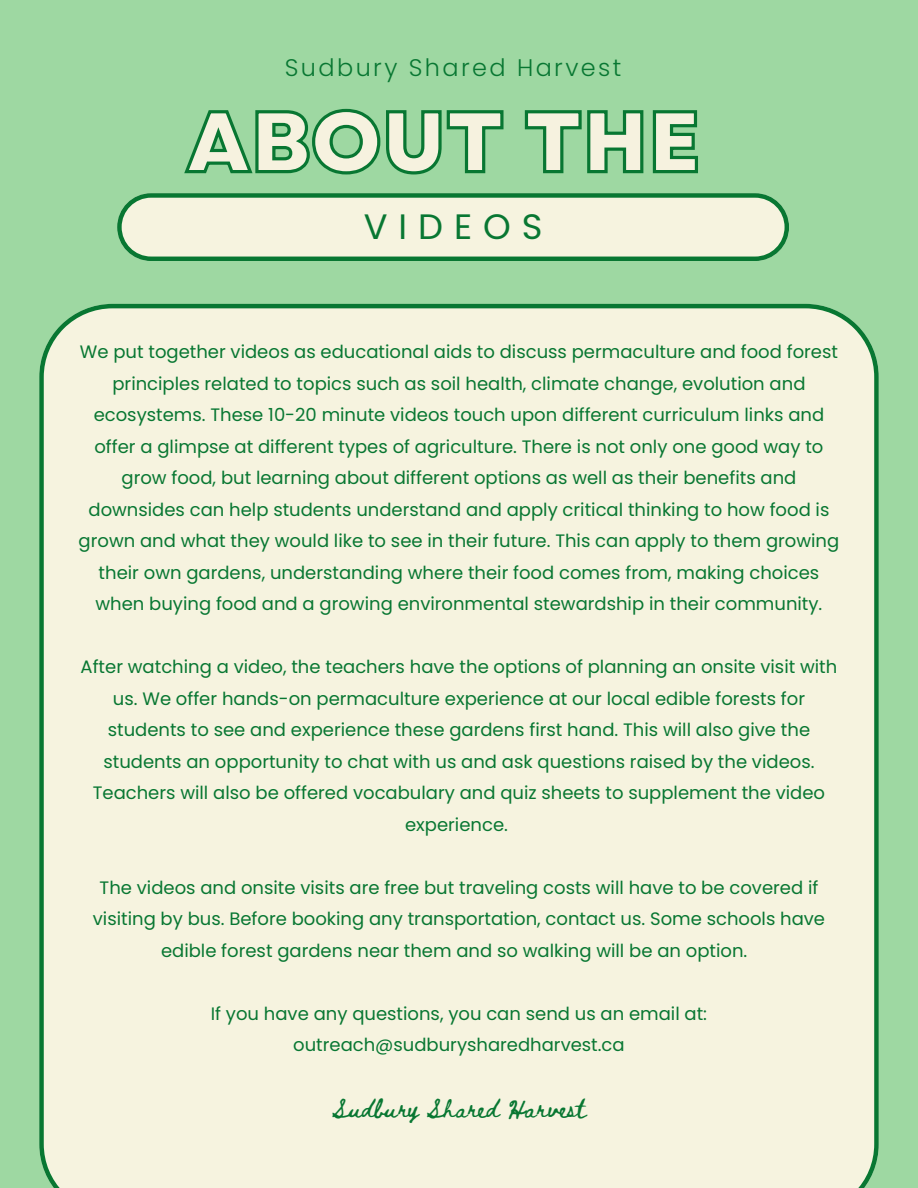
<style>
.page{position:relative;width:918px;height:1188px;background:#9ed8a2}
.page>*{position:absolute;margin:0;border:0;box-sizing:border-box;transform-origin:0 0}
.t1{font:800 85.5px "Garet";color:#f6f2df}
.t2{font:35.25px "Poppins";letter-spacing:.31em;color:#087732}
.t3{font:300 24px "Poppins";letter-spacing:.1em;color:#087732}
.t4{font:18px/31.5px "Poppins";color:#087732;text-align:center}
.t5{font:18px "Beth Ellen";color:#087732}
</style>
<div class="page">
<div style="left:39px;top:304px;width:840px;height:884px;background:#f6f3df"></div>
<svg style="left:117px;top:193px;width:672px;height:68px;background:#d2e1c5"></svg>
<svg style="left:184px;top:108px;width:514px;height:67px"></svg>
<h2 class="t3" style="left:285px;top:51px;width:338px">Sudbury Shared Harvest</h2>
<h1 class="t1" style="left:186px;top:80px;width:516px">ABOUT THE</h1>
<h3 class="t2" style="left:364px;top:202px;width:180px">VIDEOS</h3>
<p class="t4" style="left:79px;top:336px;width:762px">We put together videos as educational aids to discuss permaculture and food forest principles related to topics such as soil health, climate change, evolution and ecosystems. These 10-20 minute videos touch upon different curriculum links and offer a glimpse at different types of agriculture. There is not only one good way to grow food, but learning about different options as well as their benefits and downsides can help students understand and apply critical thinking to how food is grown and what they would like to see in their future. This can apply to them growing their own gardens, understanding where their food comes from, making choices when buying food and a growing environmental stewardship in their community.</p>
<p class="t4" style="left:81px;top:651px;width:758px">After watching a video, the teachers have the options of planning an onsite visit with us. We offer hands-on permaculture experience at our local edible forests for students to see and experience these gardens first hand. This will also give the students an opportunity to chat with us and ask questions raised by the videos.<br>Teachers will also be offered vocabulary and quiz sheets to supplement the video experience.</p>
<p class="t4" style="left:93px;top:872px;width:734px">The videos and onsite visits are free but traveling costs will have to be covered if visiting by bus. Before booking any transportation, contact us. Some schools have edible forest gardens near them and so walking will be an option.</p>
<p class="t4" style="left:211px;top:998px;width:498px">If you have any questions, you can send us an email at: outreach@sudburysharedharvest.ca</p>
<p class="t5" style="left:332px;top:1101px;width:256px">Sudbury Shared Harvest</p>
</div>
